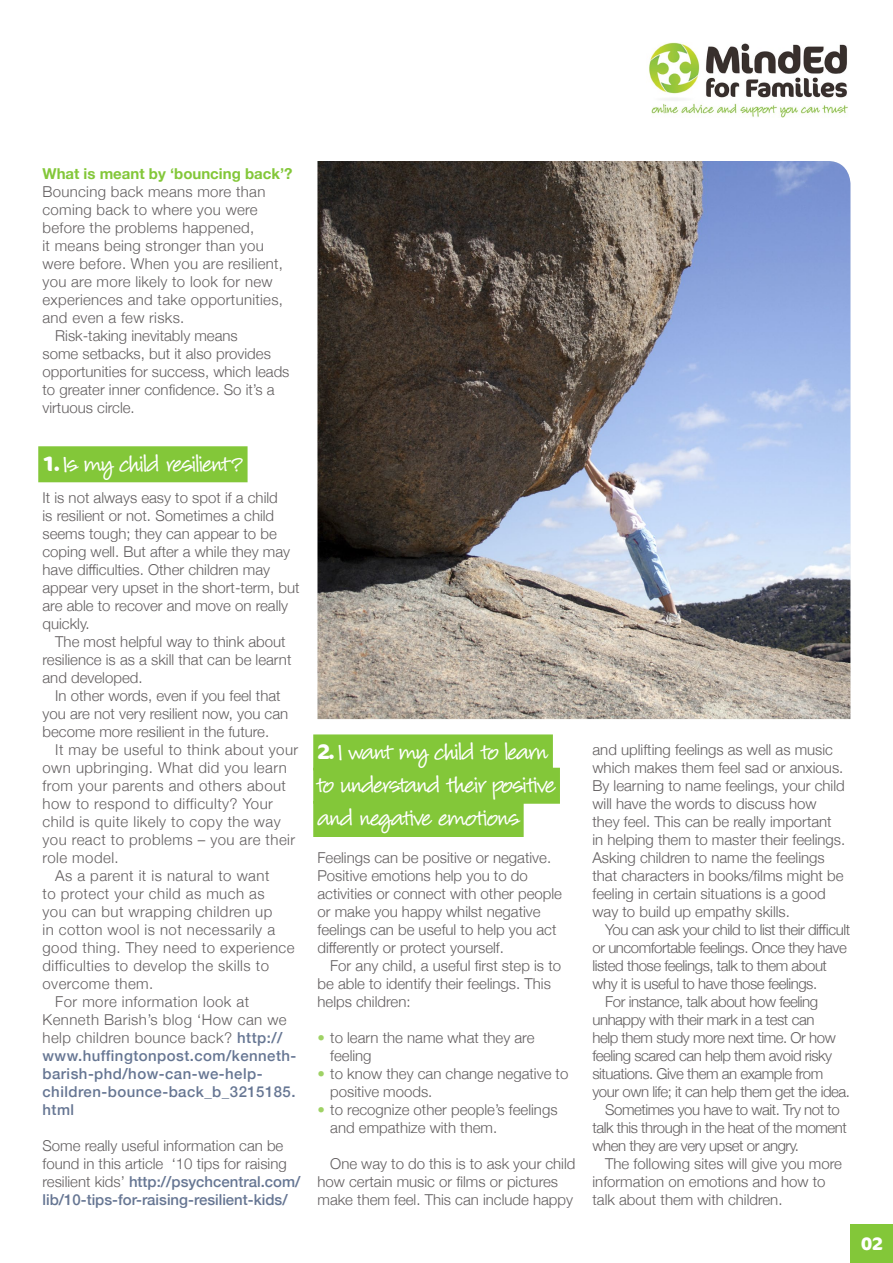
<style>
.page{position:relative;width:893px;height:1263px;background:#fff}
.page>*{position:absolute;margin:0;border:0;box-sizing:border-box;transform-origin:0 0}
.t1{font:34.5px/33.3px "Louisiana";letter-spacing:-.025em;color:#fff}
.t2{font:700 18px "Cocon OT";color:#fff}
.t3{font:300 15px/18px "Helvetica Neue";color:#625e5f}
.t4{font:300 15px "Helvetica Neue";letter-spacing:.03em;color:#625e5f}
.t5{font:300 15px "Helvetica Neue";letter-spacing:-.03em;color:#625e5f}
.t6{font:300 15px "Helvetica Neue";letter-spacing:.02em;color:#625e5f}
.t7{font:500 15px "Helvetica Neue";letter-spacing:.03em;color:#667693}
.t8{font:700 15px "Helvetica Neue";color:#83c739}
.s1{font-family:"Cocon OT";font-weight:700;font-size:21px}
.s2{font-weight:500;color:#667693}
.s3{color:#9fd265}
</style>
<div class="page">
<img style="left:649px;top:43px;width:199px;height:75px">
<div style="left:38px;top:446px;width:210px;height:36px;background:#83c739"></div>
<div style="left:313px;top:734px;width:240px;height:36px;background:#83c739"></div>
<div style="left:313px;top:768px;width:247px;height:36px;background:#83c739"></div>
<div style="left:313px;top:801px;width:211px;height:36px;background:#83c739"></div>
<div style="left:850px;top:1224px;width:43px;height:39px;background:#83c739"></div>
<img style="left:317px;top:161px;width:533px;height:558px">
<p class="t8" style="left:43px;top:162px;width:251px">What is meant by ‘bouncing back’?</p>
<p class="t6" style="left:43px;top:180px;width:224px">Bouncing back means more than</p>
<p class="t6" style="left:43px;top:198px;width:217px">coming back to where you were</p>
<p class="t6" style="left:43px;top:216px;width:213px">before the problems happened,</p>
<p class="t6" style="left:43px;top:234px;width:223px">it means being stronger than you</p>
<p class="t6" style="left:43px;top:252px;width:242px">were before. When you are resilient,</p>
<p class="t6" style="left:43px;top:270px;width:232px">you are more likely to look for new</p>
<p class="t6" style="left:43px;top:288px;width:242px">experiences and take opportunities,</p>
<p class="t6" style="left:43px;top:306px;width:143px">and even a few risks.</p>
<p class="t3" style="left:55px;top:326px;width:184px">Risk-taking inevitably means</p>
<p class="t3" style="left:43px;top:344px;width:230px">some setbacks, but it also provides</p>
<p class="t3" style="left:43px;top:362px;width:248px">opportunities for success, which leads</p>
<p class="t3" style="left:43px;top:380px;width:234px">to greater inner confidence. So it’s a</p>
<p class="t3" style="left:43px;top:398px;width:94px">virtuous circle.</p>
<h1 class="t1" style="left:43px;top:442px;width:202px"><span class="s1">1.</span> Is my child resilient?</h1>
<p class="t3" style="left:43px;top:488px;width:258px">It is not always easy to spot if a child<br>is resilient or not. Sometimes a child seems tough; they can appear to be coping well. But after a while they may have difficulties. Other children may appear very upset in the short-term, but are able to recover and move on really quickly.</p>
<p class="t3" style="left:43px;top:632px;width:250px;text-indent:13px">The most helpful way to think about resilience is as a skill that can be learnt and developed.</p>
<p class="t3" style="left:43px;top:686px;width:247px;text-indent:13px">In other words, even if you feel that you are not very resilient now, you can become more resilient in the future.</p>
<p class="t4" style="left:55px;top:738px;width:244px">It may be useful to think about your</p>
<p class="t4" style="left:43px;top:756px;width:246px">own upbringing. What did you learn</p>
<p class="t4" style="left:43px;top:774px;width:245px">from your parents and others about</p>
<p class="t4" style="left:43px;top:792px;width:232px">how to respond to difficulty? Your</p>
<p class="t4" style="left:43px;top:810px;width:240px">child is quite likely to copy the way</p>
<p class="t4" style="left:43px;top:828px;width:254px">you react to problems – you are their</p>
<p class="t4" style="left:43px;top:846px;width:78px">role model.</p>
<p class="t4" style="left:55px;top:864px;width:216px">As a parent it is natural to want</p>
<p class="t4" style="left:43px;top:882px;width:224px">to protect your child as much as</p>
<p class="t4" style="left:43px;top:900px;width:231px">you can but wrapping children up</p>
<p class="t4" style="left:43px;top:918px;width:234px">in cotton wool is not necessarily a</p>
<p class="t4" style="left:43px;top:936px;width:254px">good thing. They need to experience</p>
<p class="t4" style="left:43px;top:954px;width:228px">difficulties to develop the skills to</p>
<p class="t4" style="left:43px;top:972px;width:112px">overcome them.</p>
<p class="t4" style="left:55px;top:990px;width:195px">For more information look at</p>
<p class="t4" style="left:43px;top:1008px;width:246px">Kenneth Barish’s blog ‘How can we</p>
<p class="t4" style="left:43px;top:1026px;width:241px">help children bounce back? <span class="s2">http://</span></p>
<p class="t7" style="left:43px;top:1044px;width:255px">www.huffingtonpost.com/kenneth-</p>
<p class="t7" style="left:43px;top:1062px;width:222px">barish-phd/how-can-we-help-</p>
<p class="t7" style="left:43px;top:1080px;width:255px">children-bounce-back_b_3215185.</p>
<p class="t7" style="left:43px;top:1098px;width:33px">html</p>
<p class="t3" style="left:43px;top:1136px;width:259px">Some really useful information can be found in this article ‘10 tips for raising resilient kids’ <span class="s2">http://psychcentral.com/ lib/10-tips-for-raising-resilient-kids/</span></p>
<h1 class="t1" style="left:317px;top:730px;width:240px"><span class="s1">2.</span> I want my child to learn to understand their positive and negative emotions</h1>
<p class="t3" style="left:317px;top:848px;width:246px">Feelings can be positive or negative.<br>Positive emotions help you to do activities or connect with other people or make you happy whilst negative feelings can be useful to help you act differently or protect yourself.</p>
<p class="t3" style="left:317px;top:956px;width:245px;text-indent:13px">For any child, a useful first step is to be able to identify their feelings. This helps children:</p>
<p class="t3" style="left:330px;top:1028px;width:206px;text-indent:-13px"><span class="s3">•</span> to learn the name what they are feeling</p>
<p class="t3" style="left:330px;top:1064px;width:240px;text-indent:-13px"><span class="s3">•</span> to know they can change negative to positive moods.</p>
<p class="t3" style="left:330px;top:1100px;width:229px;text-indent:-13px"><span class="s3">•</span> to recognize other people’s feelings and empathize with them.</p>
<p class="t3" style="left:317px;top:1154px;width:259px;text-indent:13px">One way to do this is to ask your child how certain music or films or pictures make them feel. This can include happy</p>
<p class="t3" style="left:592px;top:740px;width:254px">and uplifting feelings as well as music which makes them feel sad or anxious.<br>By learning to name feelings, your child will have the words to discuss how they feel. This can be really important in helping them to master their feelings.<br>Asking children to name the feelings that characters in books/films might be feeling in certain situations is a good way to build up empathy skills.</p>
<p class="t5" style="left:605px;top:918px;width:246px">You can ask your child to list their difficult</p>
<p class="t5" style="left:592px;top:936px;width:256px">or uncomfortable feelings. Once they have</p>
<p class="t5" style="left:592px;top:954px;width:236px">listed those feelings, talk to them about</p>
<p class="t5" style="left:592px;top:972px;width:226px">why it is useful to have those feelings.</p>
<p class="t5" style="left:605px;top:990px;width:214px">For instance, talk about how feeling</p>
<p class="t5" style="left:592px;top:1008px;width:223px">unhappy with their mark in a test can</p>
<p class="t5" style="left:592px;top:1026px;width:245px">help them study more next time. Or how</p>
<p class="t5" style="left:592px;top:1044px;width:241px">feeling scared can help them avoid risky</p>
<p class="t5" style="left:592px;top:1062px;width:232px">situations. Give them an example from</p>
<p class="t5" style="left:592px;top:1080px;width:259px">your own life; it can help them get the idea.</p>
<p class="t5" style="left:605px;top:1098px;width:236px">Sometimes you have to wait. Try not to</p>
<p class="t5" style="left:592px;top:1116px;width:256px">talk this through in the heat of the moment</p>
<p class="t5" style="left:592px;top:1134px;width:208px">when they are very upset or angry.</p>
<p class="t3" style="left:605px;top:1154px;width:238px">The following sites will give you more</p>
<p class="t3" style="left:592px;top:1172px;width:235px">information on emotions and how to</p>
<p class="t3" style="left:592px;top:1190px;width:192px">talk about them with children.</p>
<p class="t2" style="left:861px;top:1232px;width:24px">02</p>
</div>
